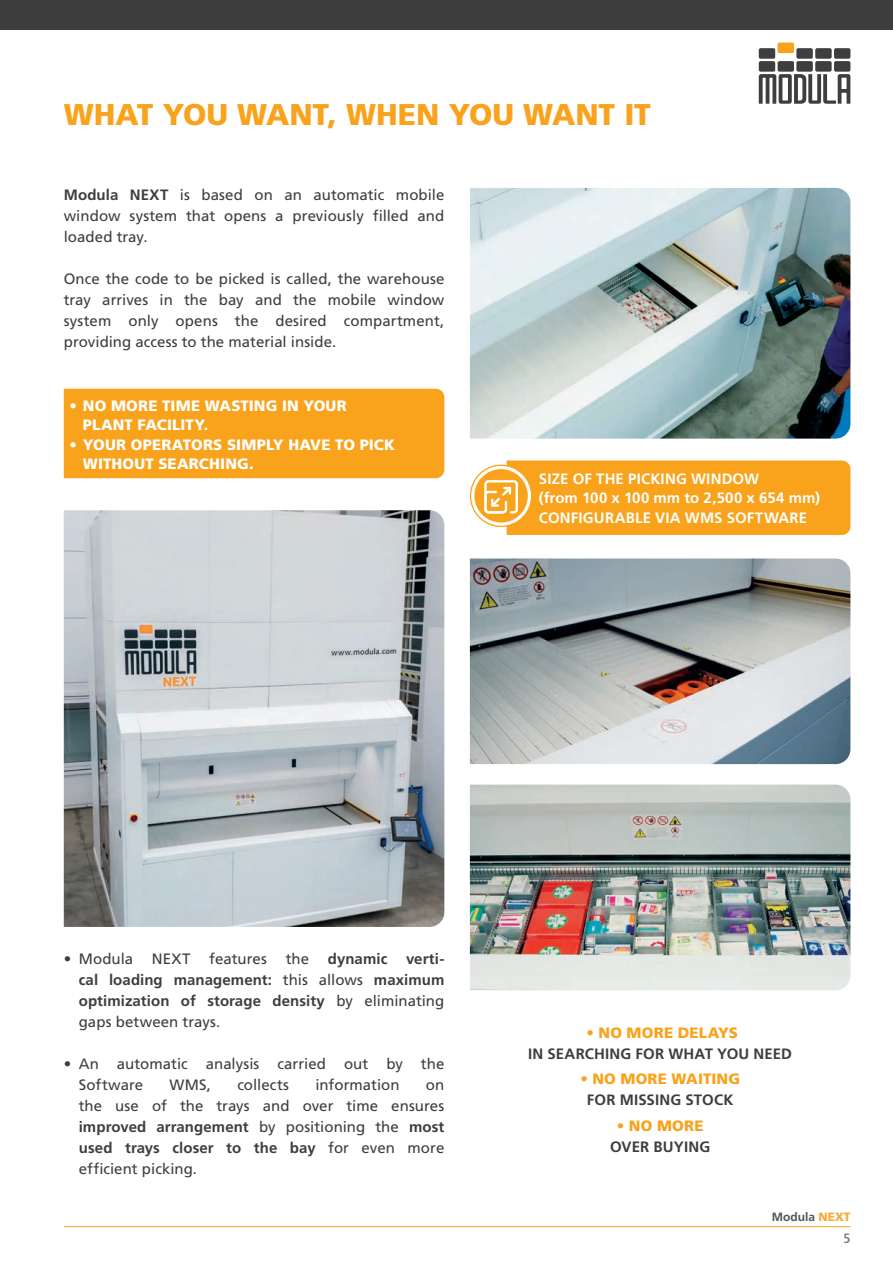
<style>
.page{position:relative;width:893px;height:1263px;background:#fff}
.page>*{position:absolute;margin:0;border:0;box-sizing:border-box;transform-origin:0 0}
.t1{font:900 30px "Frutiger LT Std";color:#f9a21c}
.t2{font:15px/21px "Frutiger LT Std";color:#3e3e3f;text-align:justify}
.t3{font:700 15px/21px "Frutiger LT Std";letter-spacing:.005em;color:#3e3e3f;text-align:center}
.t4{font:900 15px/19.5px "Frutiger LT Std";letter-spacing:.01em;color:#fff}
.t5{font:700 15px/19.5px "Frutiger LT Std";letter-spacing:.01em;color:#fff}
.t6{font:900 15px "Frutiger LT Std";letter-spacing:.01em;color:#f9a21c}
.t7{font:700 condensed 13.5px "Frutiger LT Std";color:#7a7c7f}
.t8{font:700 12px "Frutiger LT Std";color:#545557}
.s1{font-weight:700}
.s2{font-weight:400}
.s3{font-weight:400;color:#f9a21c}
.s4{font-weight:900;color:#f9a21c}
.s5{font-weight:900;color:#faaa34}
</style>
<div class="page">
<div style="left:0;top:0;width:893px;height:30px;background:#3e3e3f"></div>
<div style="left:759px;top:48px;width:16px;height:11px;background:#3e3e3f;border-radius:2px"></div>
<div style="left:778px;top:43px;width:16px;height:10px;background:#f9a21c;border-radius:2px"></div>
<div style="left:796px;top:48px;width:17px;height:11px;background:#3e3e3f;border-radius:2px"></div>
<div style="left:815px;top:48px;width:17px;height:11px;background:#3e3e3f;border-radius:2px"></div>
<div style="left:834px;top:48px;width:16px;height:11px;background:#3e3e3f;border-radius:2px"></div>
<div style="left:759px;top:61px;width:16px;height:11px;background:#3e3e3f;border-radius:2px"></div>
<div style="left:778px;top:61px;width:16px;height:11px;background:#3e3e3f;border-radius:2px"></div>
<div style="left:796px;top:61px;width:17px;height:11px;background:#3e3e3f;border-radius:2px"></div>
<div style="left:815px;top:61px;width:17px;height:11px;background:#3e3e3f;border-radius:2px"></div>
<div style="left:834px;top:61px;width:16px;height:11px;background:#3e3e3f;border-radius:2px"></div>
<svg style="left:759px;top:74px;width:91px;height:30px"></svg>
<hr style="left:64px;top:1226px;width:786px;height:1px;background:#f9a21c">
<img style="left:64px;top:510px;width:380px;height:417px">
<img style="left:470px;top:188px;width:380px;height:251px">
<img style="left:470px;top:558px;width:380px;height:206px">
<img style="left:470px;top:785px;width:380px;height:205px">
<svg style="left:470px;top:465px;width:62px;height:61px"></svg>
<div style="left:474px;top:469px;width:54px;height:53px;background:#f9a21c;border-radius:50%"></div>
<div style="left:484px;top:460px;width:366px;height:75px;background:#f9a21c"></div>
<div style="left:64px;top:389px;width:380px;height:89px;background:#f9a21c"></div>
<h1 class="t1" style="left:64px;top:96px;width:589px">WHAT YOU WANT, WHEN YOU WANT IT</h1>
<p class="t2" style="left:64px;top:184px;width:382px"><span class="s1">Modula NEXT</span> is based on an automatic mobile window system that opens a previously filled and loaded tray.</p>
<p class="t2" style="left:64px;top:268px;width:382px">Once the code to be picked is called, the warehouse tray arrives in the bay and the mobile window system only opens the desired compartment, providing access to the material inside.</p>
<p class="t4" style="left:83px;top:396px;width:265px;text-indent:-13px">• NO MORE TIME WASTING IN YOUR<br>PLANT FACILITY.</p>
<p class="t4" style="left:83px;top:435px;width:314px;text-indent:-13px">• YOUR OPERATORS SIMPLY HAVE TO PICK<br>WITHOUT SEARCHING.</p>
<p class="t5" style="left:539px;top:469px;width:283px">SIZE OF THE PICKING WINDOW<br>(from 100 x 100 mm to 2,500 x 654 mm)<br>CONFIGURABLE VIA WMS SOFTWARE</p>
<p class="t3" style="left:79px;top:948px;width:367px;text-align:justify;text-indent:-15px"><span class="s2">• Modula NEXT features the</span> dynamic verti&shy;cal loading management: <span class="s2">this allows</span> maximum optimization of storage density <span class="s2">by eliminating gaps between trays.</span></p>
<p class="t2" style="left:79px;top:1053px;width:367px;text-indent:-15px">• An automatic analysis carried out by the<br>Software</p>
<p class="t2" style="left:170px;top:1074px;width:43px">WMS,</p>
<p class="t2" style="left:237px;top:1074px;width:53px">collects</p>
<p class="t2" style="left:315px;top:1074px;width:86px">information</p>
<p class="t2" style="left:79px;top:1074px;width:367px;text-indent:347px">on the use of the trays and over time ensures <span class="s1">improved arrangement</span> by positioning the <span class="s1">most used trays closer to the bay</span> for even more efficient picking.</p>
<p class="t3" style="left:528px;top:1022px;width:265px"><span class="s3">•</span> <span class="s4">NO MORE DELAYS<br></span>IN SEARCHING FOR WHAT YOU NEED</p>
<p class="t6" style="left:580px;top:1070px;width:161px">• NO MORE WAITING</p>
<p class="t3" style="left:587px;top:1090px;width:148px">FOR MISSING STOCK</p>
<p class="t3" style="left:610px;top:1115px;width:102px"><span class="s3">•</span> <span class="s4">NO MORE<br></span>OVER BUYING</p>
<p class="t8" style="left:772px;top:1210px;width:80px">Modula <span class="s5">NEXT</span></p>
<p class="t7" style="left:843px;top:1230px;width:9px">5</p>
</div>
